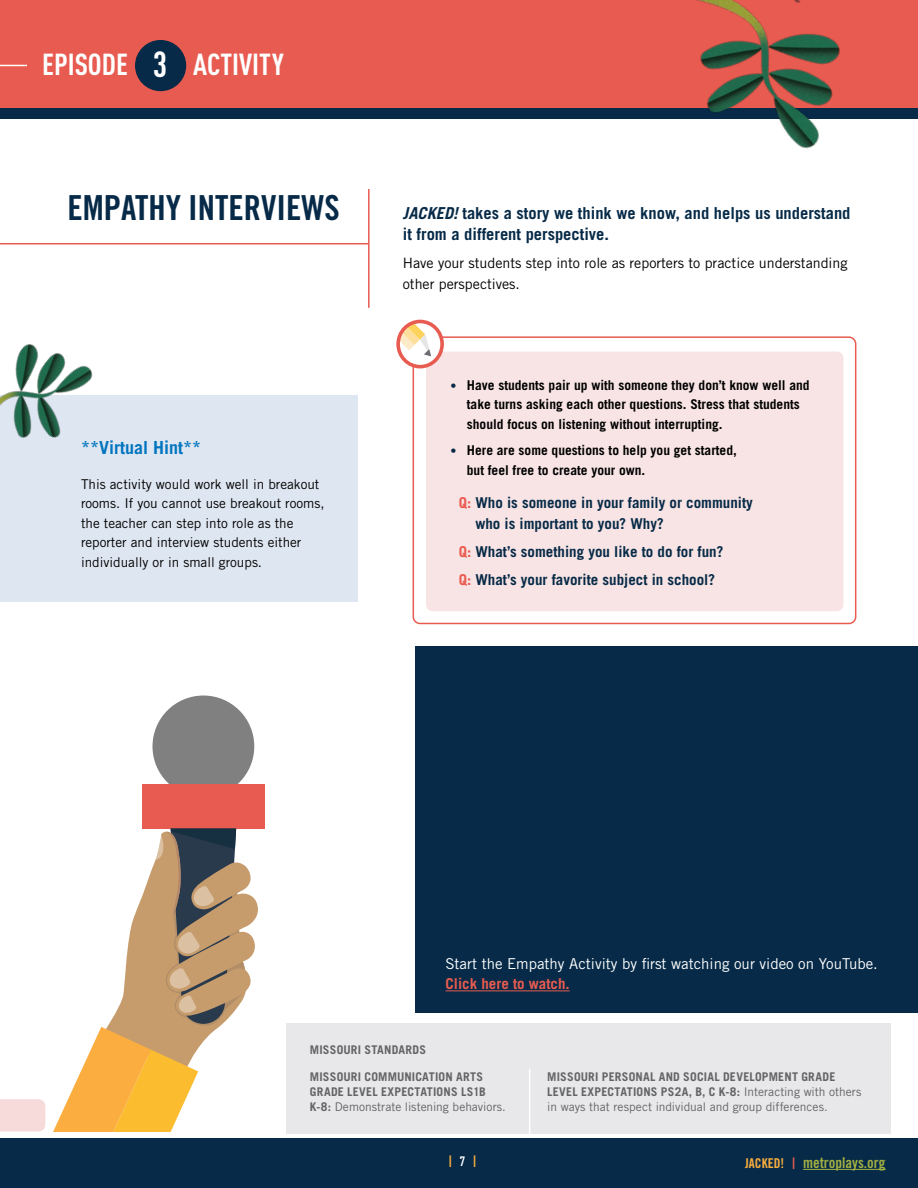
<style>
.page{position:relative;width:918px;height:1188px;background:#fff}
.page>*{position:absolute;margin:0;border:0;box-sizing:border-box;transform-origin:0 0}
.t1{font:700 35.7px "DIN Cond";color:#fff}
.Guide_Body{font:34.5px "Trade Gothic LT Std Bd Cn 20";color:#062a47}
.t2{font:700 30px "DIN Cond";color:#fff}
.Activity_Body{font:700 18px "Trade Gothic LT Std";color:#0075bf}
.Activity_Body-2{font:700 16.5px/21px "Trade Gothic LT Std";color:#062a47}
.Guide_Body-2{font:700 15px/21px "Trade Gothic LT Std";color:#062a47}
.Guide_Body-3{font:15px/20.4px "Trade Gothic LT Std";color:#fff}
.t3{font:15px "Trade Gothic LT Std Bd Cn 20";color:#a5b142}
.Activity_Body-3{font:14.25px/21px "Trade Gothic LT Std";color:#000}
.t4{font:700 13.5px/19.5px "Trade Gothic LT Std";color:#000}
.Activity_Body-4{font:13.5px/19.5px "Trade Gothic LT Std";color:#000}
.t5{font:700 13.5px "DIN Cond";color:#fbae3f}
.t6{font:700 12px/15px "Trade Gothic LT Std";letter-spacing:.015em;color:#636466}
.s1{font-style:italic}
.s2{font-size:12px;color:#062a47}
.s3{color:#e85b50}
.s4{font-weight:700;color:#e85b50}
.s5{font-weight:400}
.s6{color:#fff}
.s7{font-size:13.5px;color:#fbae3f}
.s8{font-family:"DIN Cond";font-weight:700;font-size:13.5px;color:#e85b50}
</style>
<div class="page">
<div style="left:0;top:1138px;width:918px;height:50px;background:#062a47"></div>
<hr style="left:803px;top:1169px;width:83px;height:1px;background:#a5b142">
<div style="left:0;top:106px;width:918px;height:13px;background:#062a47"></div>
<div style="left:0;top:0;width:918px;height:108px;background:#e85b50"></div>
<div style="left:153px;top:696px;width:101px;height:101px;background:#808080;border-radius:50%"></div>
<div style="left:142px;top:784px;width:123px;height:44px;background:#e85b50"></div>
<svg style="left:53px;top:828px;width:206px;height:304px"></svg>
<div style="left:0;top:395px;width:357px;height:207px;background:#dee6f1"></div>
<div style="left:413px;top:336px;width:443px;height:288px;border:2px solid #e85b50;border-radius:7px"></div>
<div style="left:426px;top:352px;width:417px;height:259px;background:#f8e4e4;border-radius:7px"></div>
<svg style="left:398px;top:321px;width:44px;height:46px"></svg>
<svg style="left:399px;top:321px;width:32px;height:35px"></svg>
<div style="left:396px;top:320px;width:48px;height:48px;border:4px solid #e85b50;border-radius:50%"></div>
<div style="left:135px;top:40px;width:51px;height:51px;background:#062a47;border-radius:50%"></div>
<svg style="left:0;top:65px;width:27px;height:1px"></svg>
<hr style="left:0;top:243px;width:369px;height:1px;background:#e85b50">
<hr style="left:368px;top:189px;width:2px;height:119px;background:#e85b50">
<div style="left:286px;top:1024px;width:605px;height:110px;background:#e8e7ea"></div>
<hr style="left:529px;top:1069px;width:1px;height:65px;background:#fff">
<div style="left:416px;top:646px;width:502px;height:366px;background:#062a47"></div>
<img style="left:0;top:344px;width:93px;height:94px">
<img style="left:696px;top:0;width:144px;height:149px">
<hr style="left:446px;top:991px;width:124px;height:1px;background:#e85b50">
<svg style="left:0;top:1099px;width:45px;height:33px"></svg>
<p class="t2" style="left:42px;top:46px;width:87px">EPISODE</p>
<p class="t1" style="left:153px;top:43px;width:16px">3</p>
<p class="t2" style="left:193px;top:46px;width:92px">ACTIVITY</p>
<p class="Guide_Body" style="left:68px;top:187px;width:274px">EMPATHY INTERVIEWS</p>
<p class="Activity_Body" style="left:81px;top:436px;width:122px">**Virtual Hint**</p>
<p class="Activity_Body-4" style="left:81px;top:474px;width:245px">This activity would work well in breakout rooms. If you cannot use breakout rooms, the teacher can step into role as the reporter and interview students either individually or in small groups.</p>
<p class="Activity_Body-2" style="left:403px;top:203px;width:449px"><span class="s1">JACKED!</span> takes a story we think we know, and helps us understand it from a different perspective.</p>
<p class="Activity_Body-3" style="left:403px;top:252px;width:446px">Have your students step into role as reporters to practice understanding other perspectives.</p>
<p class="t4" style="left:467px;top:375px;width:344px;text-indent:-16px"><span class="s2">•</span> Have students pair up with someone they don’t know well and take turns asking each other questions. Stress that students should focus on listening without interrupting.</p>
<p class="t4" style="left:467px;top:440px;width:271px;text-indent:-16px"><span class="s2">•</span> Here are some questions to help you get started, but feel free to create your own.</p>
<p class="Guide_Body-2" style="left:475px;top:492px;width:279px;text-indent:-17px"><span class="s3">Q:</span> Who is someone in your family or community who is important to you? Why?</p>
<p class="Guide_Body-2" style="left:459px;top:541px;width:266px"><span class="s3">Q:</span> What’s something you like to do for fun?</p>
<p class="Guide_Body-2" style="left:459px;top:569px;width:258px"><span class="s3">Q:</span> What’s your favorite subject in school?</p>
<p class="Guide_Body-3" style="left:446px;top:953px;width:434px">Start the Empathy Activity by first watching our video on YouTube.<br><span class="s4">Click here to watch.</span></p>
<p class="t6" style="left:310px;top:1042px;width:118px">MISSOURI STANDARDS</p>
<p class="t6" style="left:310px;top:1069px;width:198px">MISSOURI COMMUNICATION ARTS<br>GRADE LEVEL EXPECTATIONS LS1B<br>K-8: <span class="s5">Demonstrate listening behaviors.</span></p>
<p class="t6" style="left:547px;top:1069px;width:316px">MISSOURI PERSONAL AND SOCIAL DEVELOPMENT GRADE<br>LEVEL EXPECTATIONS PS2A, B, C K-8: <span class="s5">Interacting with others in ways that respect individual and group differences.</span></p>
<p class="t5" style="left:448px;top:1153px;width:30px">| <span class="s6">7</span> |</p>
<p class="t3" style="left:745px;top:1153px;width:142px"><span class="s7">JACKED!</span> <span class="s8">|</span> metroplays.org</p>
</div>
